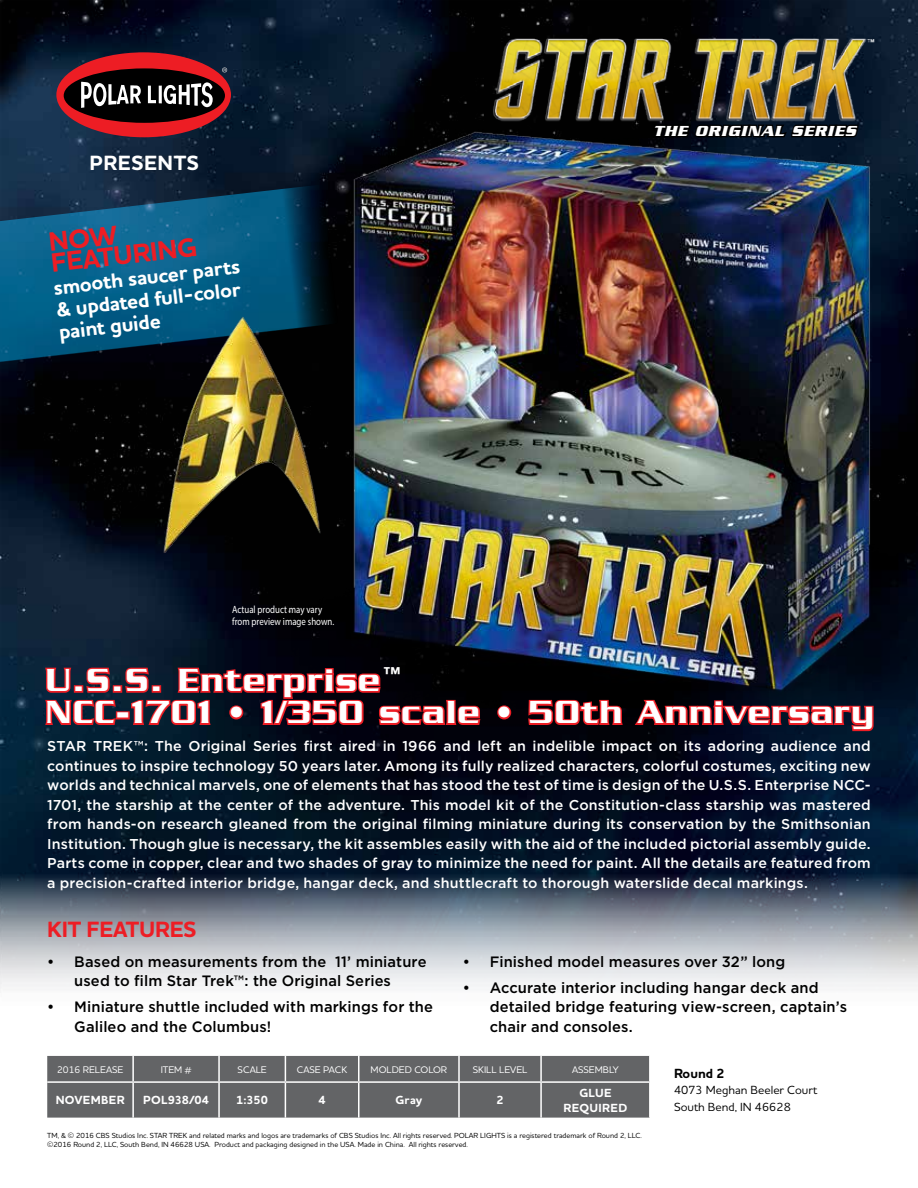
<style>
.page{position:relative;width:918px;height:1188px;background:#fff}
.page>*{position:absolute;margin:0;border:0;box-sizing:border-box;transform-origin:0 0}
.t1{font:500 34.5px/32.2px "Serpentine";letter-spacing:.05em;color:#fff}
.t2{font:700 27px/21.5px "Houschka Pro";color:#ed1d24}
.t3{font:700 22.5px "Houschka Pro";letter-spacing:-.01em;color:#ed1d24}
.t4{font:700 21px/22.6px "Houschka Pro";letter-spacing:.025em;color:#fff;text-align:justify}
.t5{font:italic 700 15.75px "Serpentine";letter-spacing:.05em;color:#fff}
.t6{font:500 15px/19.5px "Gotham";letter-spacing:.01em;color:#000}
.t7{font:500 14.25px/19.5px "Gotham";letter-spacing:.01em;color:#fff;text-align:justify}
.t8{font:700 13.5px "Houschka Pro";color:#000}
.t9{font:700 12px/14.4px "Houschka Pro";letter-spacing:.025em;color:#fff;text-align:center}
.t10{font:500 12px/16.5px "Houschka Pro";color:#000}
.t11{font:10.5px/12.6px "Myriad Pro";color:#fff;scale:.84 1}
.t12{font:500 9.75px "Houschka Pro";color:#fff}
.t13{font:500 7.5px/9px "Houschka Pro";color:#000}
</style>
<div class="page">
<img style="left:0;top:0;width:918px;height:989px">
<div style="left:56px;top:52px;width:175px;height:85px;background:#ed1d24;border-radius:50%"></div>
<svg style="left:64px;top:67px;width:163px;height:56px"></svg>
<img style="left:471px;top:28px;width:411px;height:86px">
<svg style="left:650px;top:106px;width:210px;height:8px;background:#725c2d"></svg>
<img style="left:283px;top:114px;width:635px;height:622px">
<svg style="left:0;top:184px;width:345px;height:180px;background:#084d70"></svg>
<img style="left:148px;top:305px;width:186px;height:262px">
<div style="left:47px;top:1056px;width:602px;height:62px;background:#636466"></div>
<hr style="left:358px;top:1056px;width:2px;height:25px;background:#fff">
<hr style="left:458px;top:1056px;width:2px;height:25px;background:#fff">
<hr style="left:540px;top:1056px;width:2px;height:25px;background:#fff">
<hr style="left:47px;top:1081px;width:86px;height:2px;background:#fff">
<hr style="left:133px;top:1081px;width:86px;height:2px;background:#fff">
<hr style="left:132px;top:1083px;width:2px;height:35px;background:#fff">
<hr style="left:219px;top:1081px;width:66px;height:2px;background:#fff">
<hr style="left:218px;top:1083px;width:2px;height:35px;background:#fff">
<hr style="left:285px;top:1081px;width:74px;height:2px;background:#fff">
<hr style="left:285px;top:1083px;width:1px;height:35px;background:#fff">
<hr style="left:359px;top:1081px;width:100px;height:2px;background:#fff">
<hr style="left:358px;top:1083px;width:2px;height:35px;background:#fff">
<hr style="left:459px;top:1081px;width:82px;height:2px;background:#fff">
<hr style="left:458px;top:1083px;width:2px;height:35px;background:#fff">
<hr style="left:541px;top:1081px;width:110px;height:2px;background:#fff">
<hr style="left:540px;top:1083px;width:2px;height:35px;background:#fff">
<svg style="left:43px;top:665px;width:439px;height:85px;background:#3d121e"></svg>
<div style="left:497px;top:705px;width:14px;height:14px;border:3px solid #ed1d24;border-radius:50%"></div>
<svg style="left:526px;top:698px;width:99px;height:28px;background:#760e14"></svg>
<svg style="left:632px;top:684px;width:243px;height:98px;background:#1f0e20"></svg>
<h3 class="t4" style="left:89px;top:152px;width:111px">PRESENTS</h3>
<h2 class="t2" style="left:47px;top:232px;width:149px;rotate:-7deg">NOW<br>FEATURING</h2>
<h3 class="t4" style="left:53px;top:276px;width:189px;rotate:-6deg">smooth saucer parts &amp; updated full-color paint guide</h3>
<p class="t11" style="left:232px;top:603px;width:123px">Actual product may vary from preview image shown.</p>
<p class="t5" style="left:653px;top:122px;width:204px">THE ORIGINAL SERIES</p>
<h1 class="t1" style="left:46px;top:664px;width:829px">U.S.S. Enterprise<sup>™<br></sup>NCC-1701 • 1/350 scale • 50th Anniversary</h1>
<p class="t7" style="left:47px;top:736px;width:825px">STAR TREK™: The Original Series first aired in 1966 and left an indelible impact on its adoring audience and continues to inspire technology 50 years later. Among its fully realized characters, colorful costumes, exciting new worlds and technical marvels, one of elements that has stood the test of time is design of the U.S.S. Enterprise NCC-1701, the starship at the center of the adventure. This model kit of the Constitution-class starship was mastered from hands-on research gleaned from the original filming miniature during its conservation by the Smithsonian Institution. Though glue is necessary, the kit assembles easily with the aid of the included pictorial assembly guide.<br>Parts come in copper, clear and two shades of gray to minimize the need for paint. All the details are featured from a precision-crafted interior bridge, hangar deck, and shuttlecraft to thorough waterslide decal markings.</p>
<h3 class="t3" style="left:47px;top:915px;width:151px">KIT FEATURES</h3>
<p class="t6" style="left:47px;top:951px;width:381px;text-align:center">• Based on measurements from the 11’ miniature used to film Star Trek™: the Original Series</p>
<p class="t6" style="left:74px;top:997px;width:360px;text-indent:-27px">• Miniature shuttle included with markings for the<br>Galileo and the Columbus!</p>
<p class="t6" style="left:463px;top:951px;width:324px">• Finished model measures over 32” long</p>
<p class="t6" style="left:490px;top:977px;width:359px;text-indent:-27px">• Accurate interior including hangar deck and detailed bridge featuring view-screen, captain’s chair and consoles.</p>
<p class="t12" style="left:57px;top:1063px;width:68px">2016 RELEASE</p>
<p class="t12" style="left:161px;top:1063px;width:32px">ITEM #</p>
<p class="t12" style="left:238px;top:1063px;width:31px">SCALE</p>
<p class="t12" style="left:297px;top:1063px;width:52px">CASE PACK</p>
<p class="t12" style="left:371px;top:1063px;width:78px">MOLDED COLOR</p>
<p class="t12" style="left:473px;top:1063px;width:56px">SKILL LEVEL</p>
<p class="t12" style="left:572px;top:1063px;width:48px">ASSEMBLY</p>
<p class="t9" style="left:56px;top:1093px;width:71px">NOVEMBER</p>
<p class="t9" style="left:143px;top:1093px;width:68px">POL938/04</p>
<p class="t9" style="left:236px;top:1093px;width:33px">1:350</p>
<p class="t9" style="left:318px;top:1093px;width:9px">4</p>
<p class="t9" style="left:395px;top:1093px;width:29px">Gray</p>
<p class="t9" style="left:496px;top:1093px;width:9px">2</p>
<p class="t9" style="left:564px;top:1086px;width:65px">GLUE<br>REQUIRED</p>
<p class="t13" style="left:47px;top:1131px;width:596px">TM, &amp; © 2016 CBS Studios Inc. STAR TREK and related marks and logos are trademarks of CBS Studios Inc. All rights reserved. POLAR LIGHTS is a registered trademark of Round 2, LLC. ©2016 Round 2, LLC, South Bend, IN 46628 USA. Product and packaging designed in the USA. Made in China. All rights reserved.</p>
<p class="t8" style="left:674px;top:1064px;width:52px">Round 2</p>
<p class="t10" style="left:674px;top:1081px;width:145px">4073 Meghan Beeler Court<br>South Bend, IN 46628</p>
</div>
